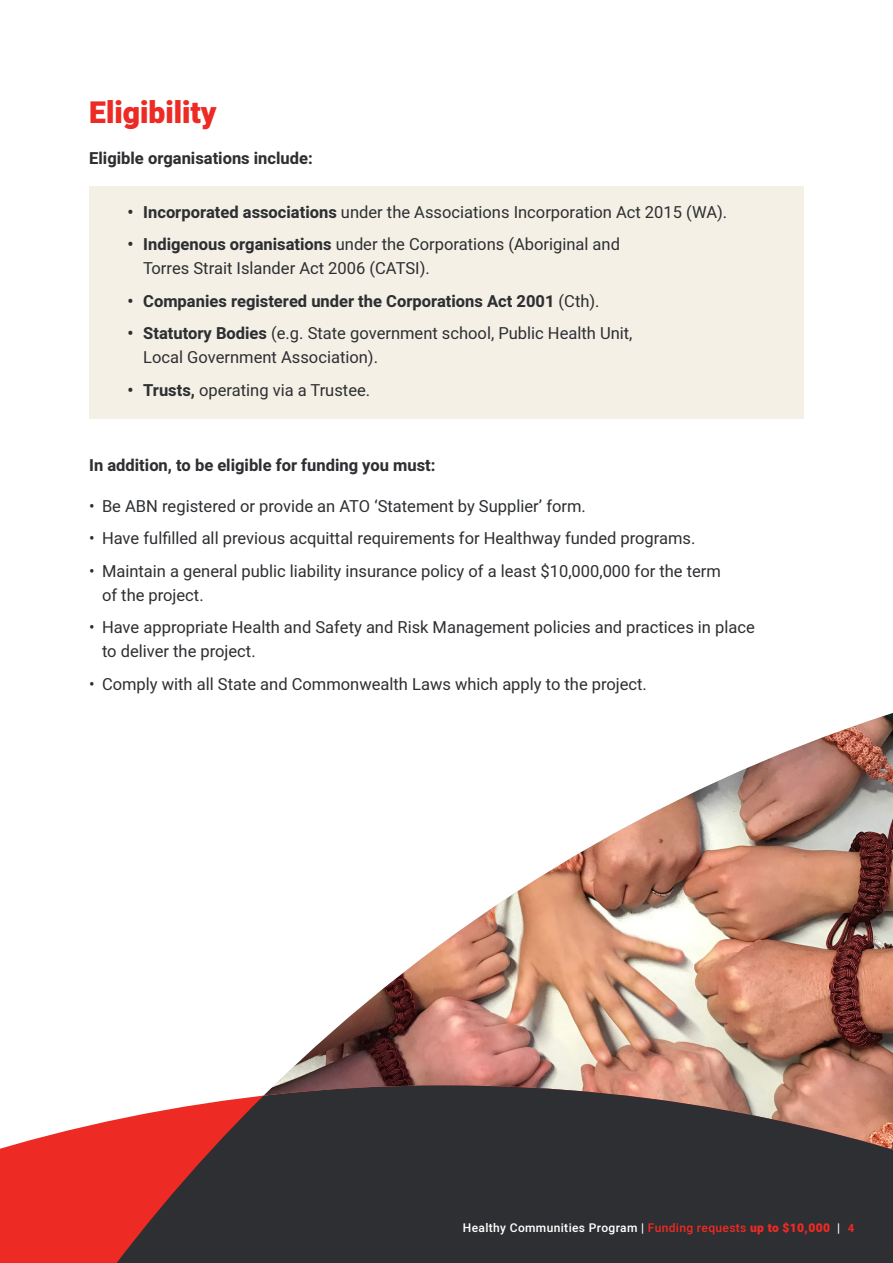
<style>
.page{position:relative;width:893px;height:1263px;background:#fff}
.page>*{position:absolute;margin:0;border:0;box-sizing:border-box;transform-origin:0 0}
.t1{font:900 30px "Heebo";color:#ed2a24}
.t2{font:16.5px/24px "Heebo";color:#2d2f32}
.t3{font:700 16.5px "Heebo";color:#2d2f32}
.t4{font:500 12px "Heebo";letter-spacing:.03em;color:#fff}
.s1{font-weight:700}
.s2{font-weight:400}
.s3{color:#ed2a24}
.s4{font-weight:900;color:#ed2a24}
.s5{font-weight:700;font-size:11.25px;color:#ed2a24}
</style>
<div class="page">
<div style="left:89px;top:186px;width:715px;height:233px;background:#f5f0e6"></div>
<img style="left:275px;top:713px;width:618px;height:372px">
<svg style="left:0;top:1085px;width:893px;height:178px;background:#61403f"></svg>
<h1 class="t1" style="left:89px;top:91px;width:129px">Eligibility</h1>
<p class="t3" style="left:89px;top:147px;width:225px">Eligible organisations include:</p>
<p class="t2" style="left:128px;top:200px;width:601px"><span class="s1">• Incorporated associations</span> under the Associations Incorporation Act 2015 (WA).</p>
<p class="t2" style="left:143px;top:232px;width:478px;text-indent:-16px"><span class="s1">• Indigenous organisations</span> under the Corporations (Aboriginal and<br>Torres Strait Islander Act 2006 (CATSI).</p>
<p class="t3" style="left:128px;top:289px;width:474px">• Companies registered under the Corporations Act 2001 <span class="s2">(Cth).</span></p>
<p class="t2" style="left:143px;top:321px;width:491px;text-indent:-16px"><span class="s1">• Statutory Bodies</span> (e.g. State government school, Public Health Unit,<br>Local Government Association).</p>
<p class="t2" style="left:128px;top:378px;width:244px"><span class="s1">• Trusts,</span> operating via a Trustee.</p>
<p class="t3" style="left:89px;top:453px;width:348px">In addition, to be eligible for funding you must:</p>
<p class="t2" style="left:89px;top:494px;width:498px">• Be ABN registered or provide an ATO ‘Statement by Supplier’ form.</p>
<p class="t2" style="left:89px;top:526px;width:608px">• Have fulfilled all previous acquittal requirements for Healthway funded programs.</p>
<p class="t2" style="left:102px;top:559px;width:620px;text-indent:-13px">• Maintain a general public liability insurance policy of a least $10,000,000 for the term of the project.</p>
<p class="t2" style="left:102px;top:615px;width:654px;text-indent:-13px">• Have appropriate Health and Safety and Risk Management policies and practices in place to deliver the project.</p>
<p class="t2" style="left:89px;top:672px;width:559px">• Comply with all State and Commonwealth Laws which apply to the project.</p>
<p class="t4" style="left:463px;top:1219px;width:393px">Healthy Communities Program | <span class="s3">Funding requests</span> <span class="s4">up to $10,000</span> | <span class="s5">4</span></p>
</div>
